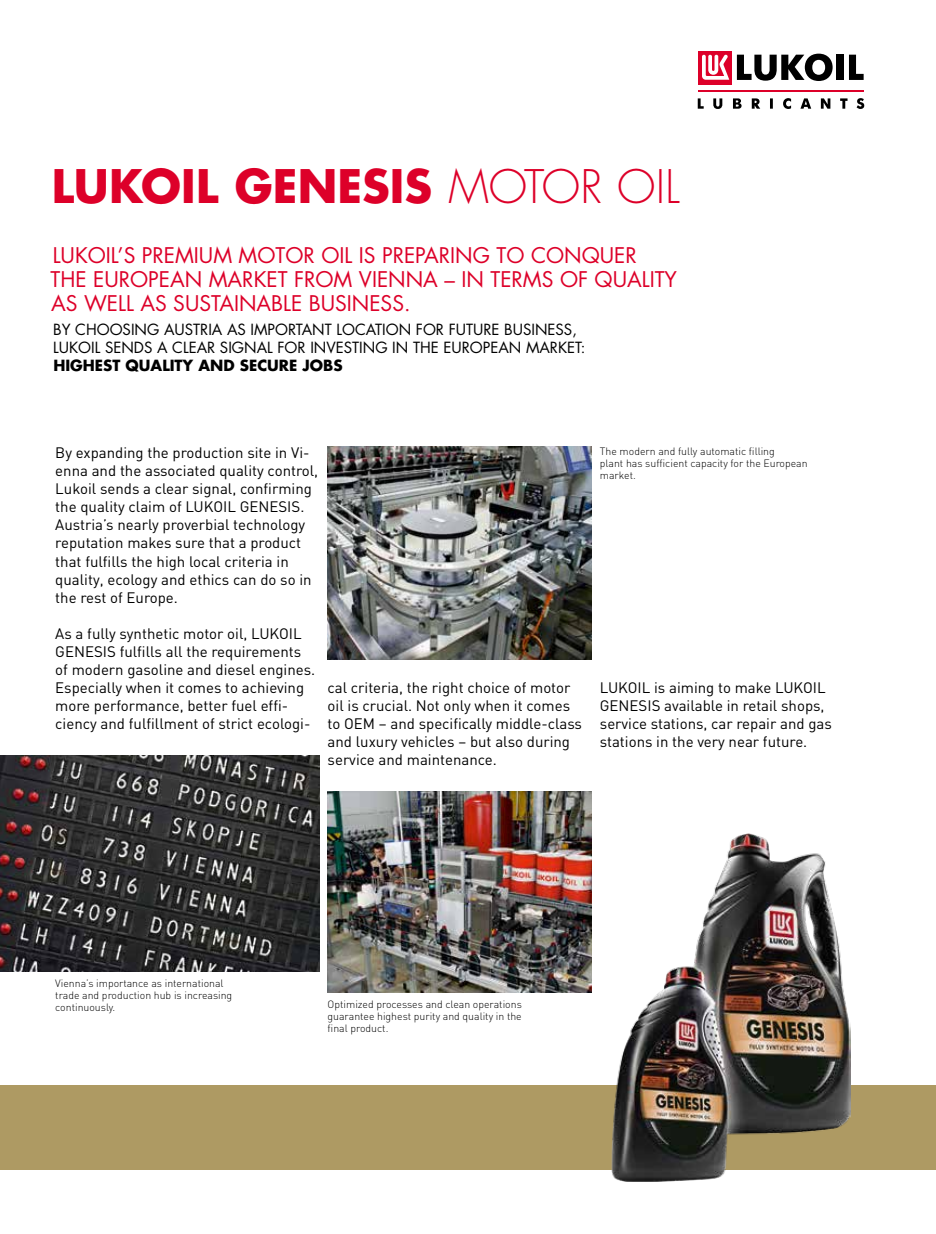
<style>
.page{position:relative;width:936px;height:1234px;background:#fff}
.page>*{position:absolute;margin:0;border:0;box-sizing:border-box;transform-origin:0 0}
.t1{font:700 45px "Futura";letter-spacing:.005em;color:#dd0029}
.t2{font:21px/24px "Futura";color:#dd0029}
.t3{font:15px/18px "DIN";color:#000}
.t4{font:15px/18px "Futura";color:#000}
.t5{font:700 15px "Futura";color:#000}
.t6{font:300 10.5px/12px "DIN";color:#000}
.s1{font-weight:300}
</style>
<div class="page">
<hr style="left:935px;top:0;width:1px;height:1233px;background:#000">
<div style="left:0;top:1085px;width:935px;height:84px;background:#ae9a63"></div>
<img style="left:0;top:755px;width:319px;height:216px">
<img style="left:327px;top:446px;width:264px;height:213px">
<img style="left:327px;top:791px;width:264px;height:201px">
<img style="left:610px;top:833px;width:240px;height:348px">
<svg style="left:697px;top:98px;width:167px;height:11px"></svg>
<div style="left:836px;top:55px;width:7px;height:25px;background:#000"></div>
<svg style="left:849px;top:55px;width:14px;height:25px"></svg>
<svg style="left:736px;top:54px;width:96px;height:27px"></svg>
<div style="left:697px;top:51px;width:34px;height:33px;background:#dd0029"></div>
<svg style="left:702px;top:54px;width:27px;height:26px"></svg>
<hr style="left:697px;top:91px;width:166px;height:1px;background:#dd0029">
<h1 class="t1" style="left:52px;top:155px;width:629px">LUKOIL GENESIS <span class="s1">MOTOR OIL</span></h1>
<h2 class="t2" style="left:51px;top:243px;width:628px">LUKOIL’S PREMIUM MOTOR OIL IS PREPARING TO CONQUER<br>THE EUROPEAN MARKET FROM VIENNA – IN TERMS OF QUALITY<br>AS WELL AS SUSTAINABLE BUSINESS.</h2>
<p class="t4" style="left:53px;top:320px;width:533px">BY CHOOSING AUSTRIA AS IMPORTANT LOCATION FOR FUTURE BUSINESS,<br>LUKOIL SENDS A CLEAR SIGNAL FOR INVESTING IN THE EUROPEAN MARKET:</p>
<p class="t5" style="left:53px;top:355px;width:291px">HIGHEST QUALITY AND SECURE JOBS</p>
<p class="t3" style="left:55px;top:443px;width:264px">By expanding the production site in Vi&shy;enna and the associated quality control, Lukoil sends a clear signal, confirming the quality claim of LUKOIL GENESIS.<br>Austria’s nearly proverbial technology reputation makes sure that a product that fulfills the high local criteria in quality, ecology and ethics can do so in the rest of Europe.</p>
<p class="t3" style="left:55px;top:623px;width:261px">As a fully synthetic motor oil, LUKOIL GENESIS fulfills all the requirements of modern gasoline and diesel engines.<br>Especially when it comes to achieving more performance, better fuel effi&shy;ciency and fulfillment of strict ecologi-</p>
<p class="t3" style="left:327px;top:677px;width:256px">cal criteria, the right choice of motor oil is crucial. Not only when it comes to OEM – and specifically middle-class and luxury vehicles – but also during service and maintenance.</p>
<p class="t6" style="left:600px;top:445px;width:209px">The modern and fully automatic filling<br>plant has sufficient capacity for the European market.</p>
<p class="t3" style="left:600px;top:677px;width:233px">LUKOIL is aiming to make LUKOIL GENESIS available in retail shops, service stations, car repair and gas stations in the very near future.</p>
<p class="t6" style="left:55px;top:976px;width:178px">Vienna’s importance as international trade and production hub is increasing continuously.</p>
<p class="t6" style="left:327px;top:997px;width:196px;text-align:justify">Optimized processes and clean operations guarantee highest purity and quality in the final product.</p>
</div>
